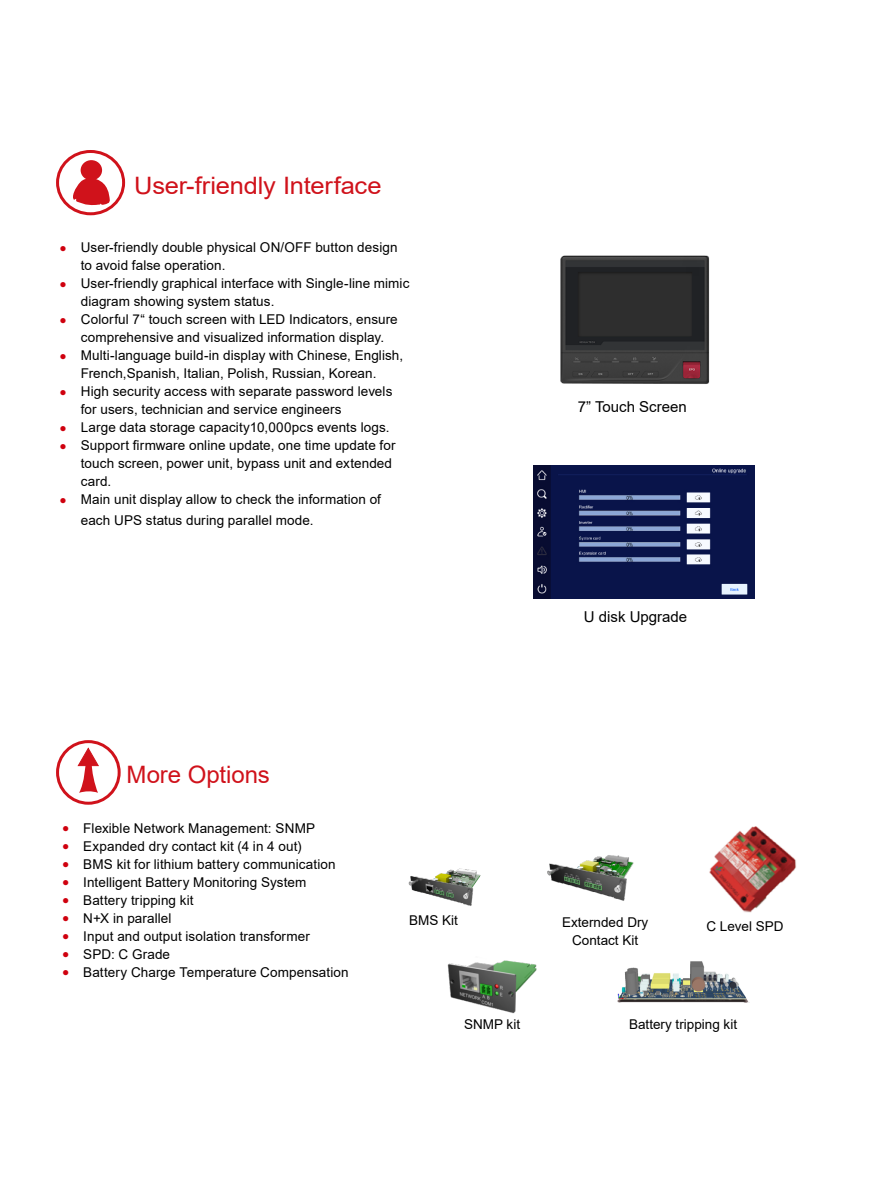
<style>
.page{position:relative;width:872px;height:1191px;background:#fff}
.page>*{position:absolute;margin:0;border:0;box-sizing:border-box;transform-origin:0 0}
.t1{font:24px "Arial";letter-spacing:-.005em;color:#d0121b;scale:1.06 1}
.t2{font:24px "Arial";letter-spacing:-.005em;color:#d0121b}
.t3{font:15px "Arial";color:#000}
.t4{font:13.5px/18px "Arial";letter-spacing:.005em;color:#000}
.s1{font-size:12px;color:#cf000e}
</style>
<div class="page">
<div style="left:56px;top:740px;width:65px;height:64px;border:3px solid #d0121b;border-radius:50%"></div>
<svg style="left:77px;top:747px;width:22px;height:46px"></svg>
<div style="left:56px;top:150px;width:69px;height:65px;border:3px solid #d0121b;border-radius:50%"></div>
<div style="left:81px;top:160px;width:21px;height:20px;background:#d0121b;border-radius:50%"></div>
<svg style="left:71px;top:176px;width:39px;height:31px"></svg>
<img style="left:560px;top:255px;width:150px;height:129px">
<img style="left:617px;top:961px;width:132px;height:41px">
<img style="left:447px;top:960px;width:90px;height:54px">
<img style="left:408px;top:868px;width:73px;height:38px">
<img style="left:547px;top:855px;width:87px;height:46px">
<img style="left:709px;top:826px;width:88px;height:86px">
<img style="left:533px;top:465px;width:221px;height:133px">
<h1 class="t1" style="left:134px;top:169px;width:235px">User-friendly Interface</h1>
<p class="t4" style="left:81px;top:238px;width:318px;text-indent:-21px"><span class="s1">●</span> User-friendly double physical ON/OFF button design to avoid false operation.</p>
<p class="t4" style="left:81px;top:274px;width:330px;text-indent:-21px"><span class="s1">●</span> User-friendly graphical interface with Single-line mimic diagram showing system status.</p>
<p class="t4" style="left:60px;top:310px;width:340px;text-align:center"><span class="s1">●</span> Colorful 7“ touch screen with LED Indicators, ensure comprehensive and visualized information display.</p>
<p class="t4" style="left:60px;top:346px;width:345px;text-align:center"><span class="s1">●</span> Multi-language build-in display with Chinese, English,<br>French,Spanish, Italian, Polish, Russian, Korean.</p>
<p class="t4" style="left:81px;top:382px;width:313px;text-indent:-21px"><span class="s1">●</span> High security access with separate password levels for users, technician and service engineers</p>
<p class="t4" style="left:60px;top:418px;width:331px"><span class="s1">●</span> Large data storage capacity10,000pcs events logs.</p>
<p class="t4" style="left:81px;top:436px;width:316px;text-indent:-21px"><span class="s1">●</span> Support firmware online update, one time update for touch screen, power unit, bypass unit and extended card.</p>
<p class="t4" style="left:81px;top:489px;width:302px;line-height:20.2px;text-indent:-21px"><span class="s1">●</span> Main unit display allow to check the information of each UPS status during parallel mode.</p>
<h1 class="t2" style="left:127px;top:757px;width:145px">More Options</h1>
<p class="t3" style="left:578px;top:396px;width:110px">7” Touch Screen</p>
<p class="t3" style="left:584px;top:606px;width:105px">U disk Upgrade</p>
<p class="t4" style="left:62px;top:818px;width:255px"><span class="s1">●</span> Flexible Network Management: SNMP</p>
<p class="t4" style="left:62px;top:836px;width:241px"><span class="s1">●</span> Expanded dry contact kit (4 in 4 out)</p>
<p class="t4" style="left:62px;top:854px;width:275px"><span class="s1">●</span> BMS kit for lithium battery communication</p>
<p class="t4" style="left:62px;top:872px;width:246px"><span class="s1">●</span> Intelligent Battery Monitoring System</p>
<p class="t4" style="left:62px;top:890px;width:133px"><span class="s1">●</span> Battery tripping kit</p>
<p class="t4" style="left:62px;top:908px;width:111px"><span class="s1">●</span> N+X in parallel</p>
<p class="t4" style="left:62px;top:926px;width:249px"><span class="s1">●</span> Input and output isolation transformer</p>
<p class="t4" style="left:62px;top:944px;width:110px"><span class="s1">●</span> SPD: C Grade</p>
<p class="t4" style="left:62px;top:962px;width:288px"><span class="s1">●</span> Battery Charge Temperature Compensation</p>
<p class="t4" style="left:409px;top:911px;width:50px">BMS Kit</p>
<p class="t4" style="left:562px;top:913px;width:88px;text-align:center">Externded Dry<br>Contact Kit</p>
<p class="t4" style="left:706px;top:917px;width:79px">C Level SPD</p>
<p class="t4" style="left:464px;top:1015px;width:58px">SNMP kit</p>
<p class="t4" style="left:629px;top:1015px;width:110px">Battery tripping kit</p>
</div>
